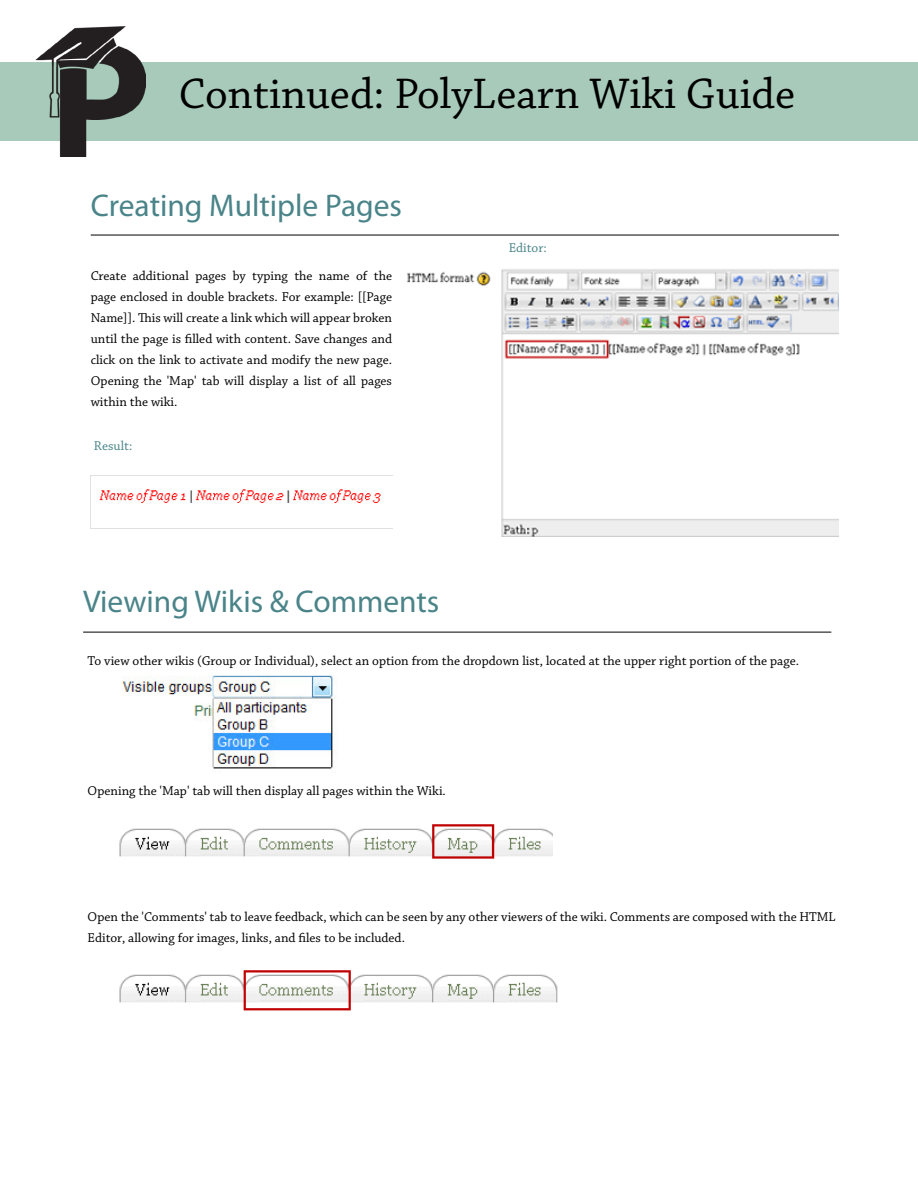
<style>
.page{position:relative;width:918px;height:1188px;background:#fff}
.page>*{position:absolute;margin:0;border:0;box-sizing:border-box;transform-origin:0 0}
.t1{font:45px "Chaparral Pro";color:#000}
.t2{font:31.5px "Myriad Pro";color:#4a8489}
.t3{font:13.5px/21px "Chaparral Pro";color:#000;text-align:justify}
.t4{font:13.5px "Chaparral Pro";color:#4a8489}
</style>
<div class="page">
<div style="left:0;top:63px;width:918px;height:78px;background:#a8caba"></div>
<img style="left:36px;top:27px;width:110px;height:130px">
<hr style="left:83px;top:632px;width:748px;height:1px;background:#000">
<hr style="left:91px;top:235px;width:748px;height:1px;background:#000">
<img style="left:119px;top:970px;width:439px;height:41px">
<img style="left:119px;top:824px;width:433px;height:35px">
<img style="left:406px;top:269px;width:433px;height:268px">
<img style="left:122px;top:675px;width:216px;height:94px">
<img style="left:91px;top:489px;width:301px;height:40px">
<h1 class="t1" style="left:179px;top:69px;width:618px">Continued: PolyLearn Wiki Guide</h1>
<h2 class="t2" style="left:91px;top:186px;width:313px">Creating Multiple Pages</h2>
<p class="t3" style="left:91px;top:266px;width:303px">Create additional pages by typing the name of the page enclosed in double brackets. For example: [[Page Name]]. This will create a link which will appear broken until the page is filled with content. Save changes and click on the link to activate and modify the new page.<br>Opening the 'Map' tab will display a list of all pages within the wiki.</p>
<p class="t4" style="left:94px;top:438px;width:40px">Result:</p>
<h2 class="t2" style="left:83px;top:582px;width:358px">Viewing Wikis &amp; Comments</h2>
<p class="t4" style="left:509px;top:240px;width:40px">Editor:</p>
<p class="t3" style="left:88px;top:651px;width:713px">To view other wikis (Group or Individual), select an option from the dropdown list, located at the upper right portion of the page.</p>
<p class="t3" style="left:88px;top:781px;width:360px">Opening the 'Map' tab will then display all pages within the Wiki.</p>
<p class="t3" style="left:88px;top:907px;width:750px">Open the 'Comments' tab to leave feedback, which can be seen by any other viewers of the wiki. Comments are composed with the HTML<br>Editor, allowing for images, links, and files to be included.</p>
</div>
